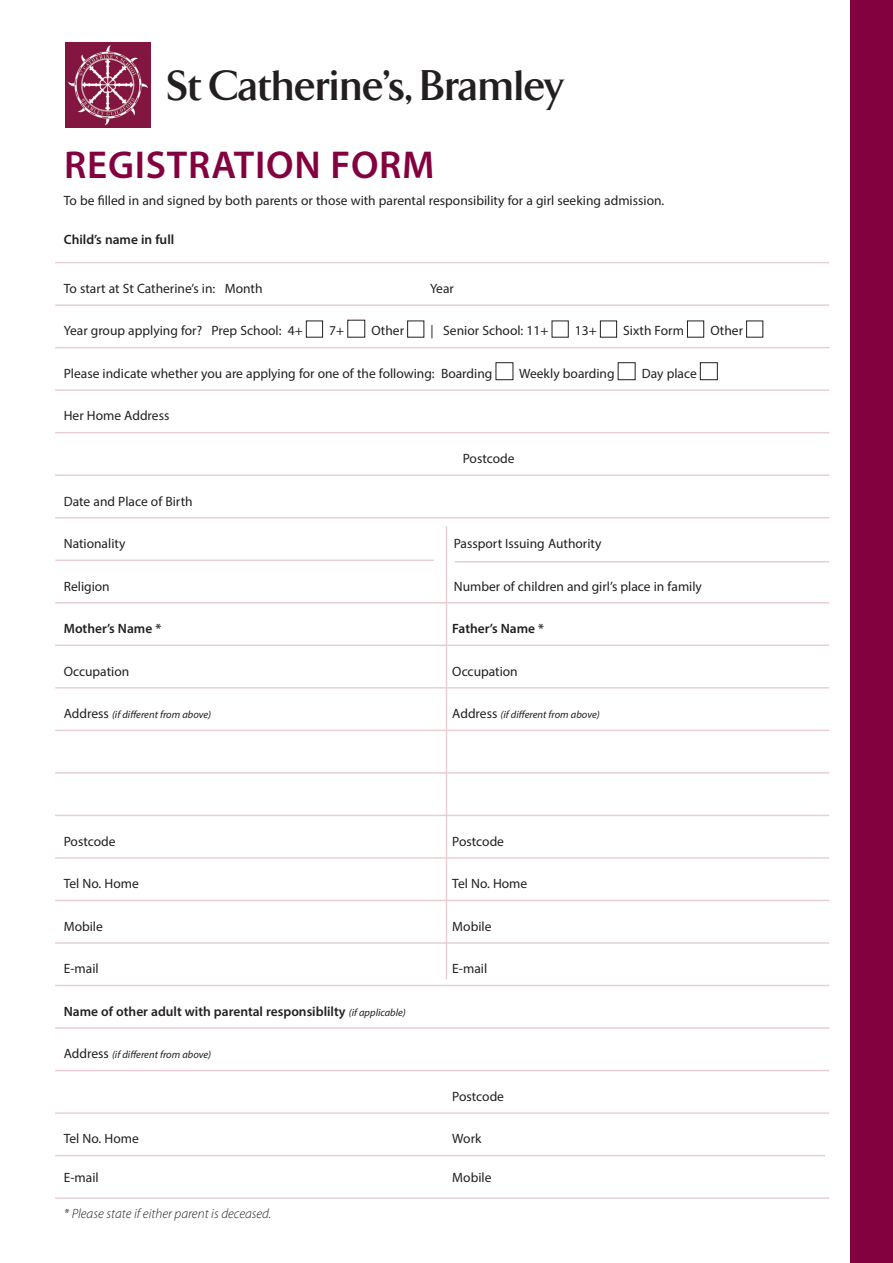
<style>
.page{position:relative;width:893px;height:1263px;background:#fff}
.page>*{position:absolute;margin:0;border:0;box-sizing:border-box;transform-origin:0 0}
.t1{font:700 43.5px "TF Arrow";color:#231f20}
.t2{font:600 39px "Myriad Pro";letter-spacing:.02em;color:#83013e}
.t3{font:13.5px "Myriad Pro";color:#231f20}
.t4{font:600 13.5px "Myriad Pro";color:#231f20}
.t5{font:italic 300 13.5px "Myriad Pro";color:#231f20}
.t6{font:italic 10.5px "Myriad Pro";color:#231f20}
.s1{font-style:normal;font-size:13.5px}
.s2{font-weight:400;font-style:italic;font-size:10.5px}
</style>
<div class="page">
<hr style="left:55px;top:262px;width:774px;height:1px;background:#e7d0d4">
<div style="left:306px;top:321px;width:17px;height:17px;border:1px solid #231f20"></div>
<div style="left:347px;top:320px;width:18px;height:18px;border:1px solid #231f20"></div>
<div style="left:600px;top:321px;width:17px;height:17px;border:1px solid #231f20"></div>
<div style="left:687px;top:321px;width:17px;height:17px;border:1px solid #231f20"></div>
<div style="left:496px;top:362px;width:17px;height:18px;border:1px solid #231f20"></div>
<div style="left:618px;top:362px;width:17px;height:18px;border:1px solid #231f20"></div>
<div style="left:700px;top:362px;width:18px;height:18px;border:1px solid #231f20"></div>
<hr style="left:55px;top:304px;width:774px;height:2px;background:#e7d0d4">
<hr style="left:55px;top:347px;width:774px;height:1px;background:#e7d0d4">
<hr style="left:55px;top:389px;width:774px;height:2px;background:#e7d0d4">
<hr style="left:55px;top:432px;width:774px;height:1px;background:#e7d0d4">
<hr style="left:55px;top:474px;width:774px;height:2px;background:#e7d0d4">
<hr style="left:55px;top:517px;width:774px;height:1px;background:#e7d0d4">
<hr style="left:55px;top:559px;width:379px;height:2px;background:#e7d0d4">
<hr style="left:55px;top:602px;width:774px;height:1px;background:#e7d0d4">
<hr style="left:55px;top:644px;width:774px;height:2px;background:#e7d0d4">
<hr style="left:55px;top:687px;width:774px;height:2px;background:#e7d0d4">
<hr style="left:55px;top:730px;width:774px;height:1px;background:#e7d0d4">
<hr style="left:55px;top:772px;width:774px;height:2px;background:#e7d0d4">
<hr style="left:55px;top:815px;width:774px;height:1px;background:#e7d0d4">
<hr style="left:55px;top:857px;width:774px;height:2px;background:#e7d0d4">
<hr style="left:55px;top:900px;width:774px;height:1px;background:#e7d0d4">
<hr style="left:55px;top:942px;width:774px;height:2px;background:#e7d0d4">
<hr style="left:55px;top:985px;width:774px;height:1px;background:#e7d0d4">
<hr style="left:55px;top:1027px;width:774px;height:2px;background:#e7d0d4">
<hr style="left:446px;top:526px;width:1px;height:453px;background:#e7d0d4">
<hr style="left:55px;top:1070px;width:774px;height:1px;background:#e7d0d4">
<hr style="left:55px;top:1112px;width:774px;height:2px;background:#e7d0d4">
<hr style="left:55px;top:1155px;width:770px;height:1px;background:#e7d0d4">
<hr style="left:55px;top:1197px;width:774px;height:2px;background:#e7d0d4">
<div style="left:850px;top:0;width:43px;height:1263px;background:#83013e"></div>
<hr style="left:455px;top:561px;width:374px;height:1px;background:#e7d0d4">
<img style="left:65px;top:43px;width:85px;height:85px">
<p class="t1" style="left:168px;top:62px;width:397px">St Catherine’s, Bramley</p>
<p class="t2" style="left:64px;top:140px;width:372px">REGISTRATION FORM</p>
<p class="t3" style="left:64px;top:192px;width:602px">To be filled in and signed by both parents or those with parental responsibility for a girl seeking admission.</p>
<p class="t4" style="left:64px;top:231px;width:112px">Child’s name in full</p>
<p class="t3" style="left:64px;top:280px;width:200px">To start at St Catherine’s in: Month</p>
<p class="t3" style="left:430px;top:280px;width:25px">Year</p>
<p class="t3" style="left:64px;top:323px;width:240px">Year group applying for? Prep School: 4+</p>
<p class="t3" style="left:329px;top:323px;width:16px">7+</p>
<p class="t3" style="left:371px;top:323px;width:34px">Other</p>
<p class="t3" style="left:431px;top:323px;width:119px">| Senior School: 11+</p>
<p class="t3" style="left:575px;top:323px;width:23px">13+</p>
<p class="t3" style="left:623px;top:323px;width:62px">Sixth Form</p>
<p class="t3" style="left:710px;top:323px;width:34px">Other</p>
<p class="t3" style="left:64px;top:365px;width:430px">Please indicate whether you are applying for one of the following: Boarding</p>
<p class="t3" style="left:519px;top:365px;width:97px">Weekly boarding</p>
<p class="t3" style="left:642px;top:365px;width:56px">Day place</p>
<p class="t3" style="left:64px;top:408px;width:107px">Her Home Address</p>
<p class="t3" style="left:463px;top:450px;width:53px">Postcode</p>
<p class="t3" style="left:64px;top:493px;width:130px">Date and Place of Birth</p>
<p class="t3" style="left:64px;top:535px;width:63px">Nationality</p>
<p class="t3" style="left:454px;top:535px;width:149px">Passport Issuing Authority</p>
<p class="t3" style="left:64px;top:578px;width:47px">Religion</p>
<p class="t3" style="left:454px;top:578px;width:250px">Number of children and girl’s place in family</p>
<p class="t4" style="left:64px;top:620px;width:99px">Mother’s Name *</p>
<p class="t4" style="left:452px;top:620px;width:93px">Father’s Name *</p>
<p class="t3" style="left:64px;top:663px;width:67px">Occupation</p>
<p class="t3" style="left:452px;top:663px;width:67px">Occupation</p>
<p class="t6" style="left:64px;top:708px;width:149px"><span class="s1">Address</span> (if different from above)</p>
<p class="t6" style="left:452px;top:708px;width:149px"><span class="s1">Address</span> (if different from above)</p>
<p class="t3" style="left:64px;top:833px;width:53px">Postcode</p>
<p class="t3" style="left:452px;top:833px;width:53px">Postcode</p>
<p class="t3" style="left:64px;top:875px;width:76px">Tel No. Home</p>
<p class="t3" style="left:452px;top:875px;width:76px">Tel No. Home</p>
<p class="t3" style="left:64px;top:918px;width:41px">Mobile</p>
<p class="t3" style="left:452px;top:918px;width:41px">Mobile</p>
<p class="t3" style="left:64px;top:960px;width:36px">E-mail</p>
<p class="t3" style="left:452px;top:960px;width:36px">E-mail</p>
<p class="t4" style="left:64px;top:1003px;width:344px">Name of other adult with parental responsiblilty <span class="s2">(if applicable)</span></p>
<p class="t6" style="left:64px;top:1048px;width:149px"><span class="s1">Address</span> (if different from above)</p>
<p class="t3" style="left:452px;top:1088px;width:53px">Postcode</p>
<p class="t3" style="left:64px;top:1130px;width:76px">Tel No. Home</p>
<p class="t3" style="left:452px;top:1130px;width:31px">Work</p>
<p class="t3" style="left:64px;top:1169px;width:36px">E-mail</p>
<p class="t3" style="left:452px;top:1169px;width:41px">Mobile</p>
<p class="t5" style="left:64px;top:1206px;width:209px">* Please state if either parent is deceased.</p>
</div>
